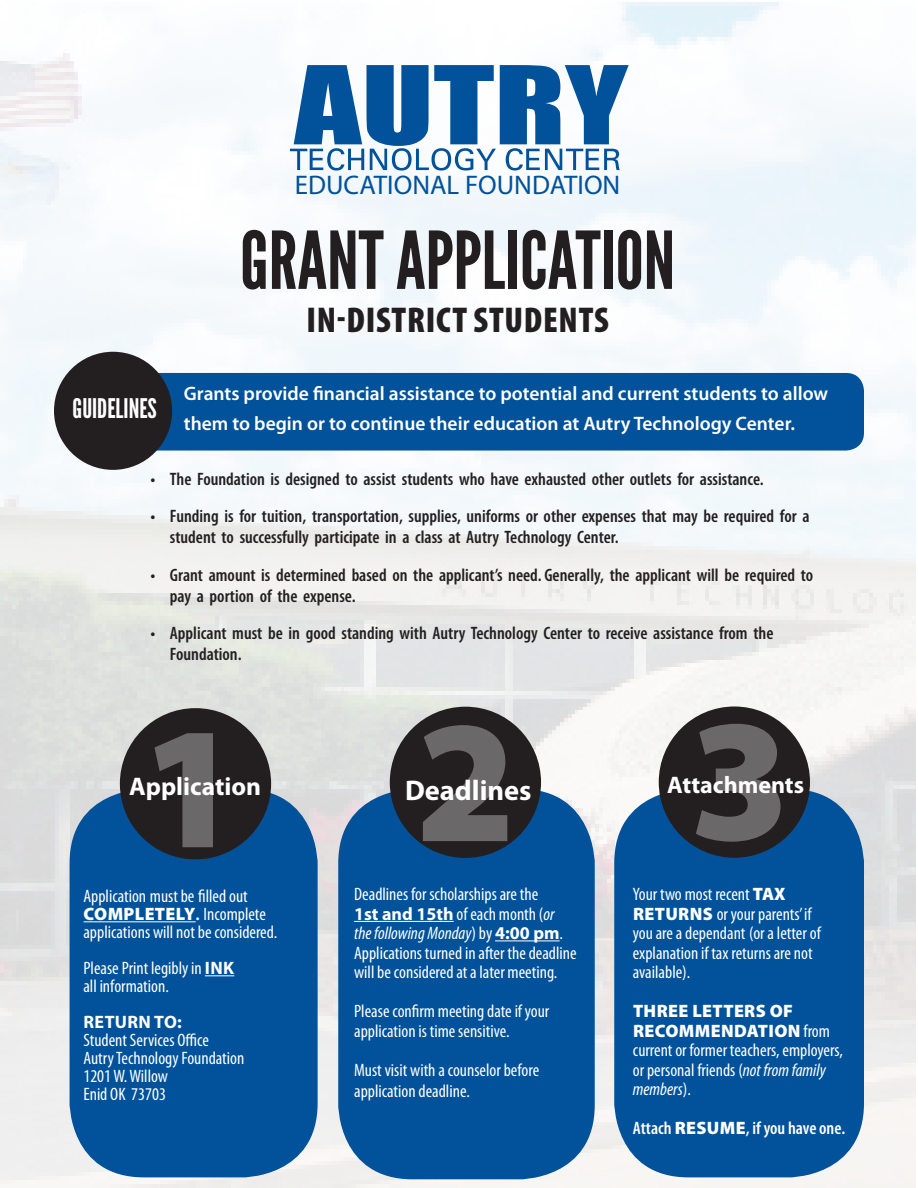
<style>
.page{position:relative;width:918px;height:1188px;background:#fff}
.page>*{position:absolute;margin:0;border:0;box-sizing:border-box;transform-origin:0 0}
.t1{font:900 175.5px "Myriad Pro";color:#fff}
.t2{font:79.5px "League Gothic";color:#231f20}
.t3{font:900 condensed 36px "Myriad Pro";letter-spacing:.02em;color:#231f20}
.t4{font:700 28.5px "Myriad Pro";color:#fff}
.t5{font:27px "Myriad Pro";color:#01529a}
.t6{font:27px "League Gothic";color:#fff}
.t7{font:700 25.5px "Myriad Pro";color:#fff}
.t8{font:700 24px "Myriad Pro";color:#fff}
.t9{font:600 19.5px/30px "Myriad Pro";color:#fff}
.t10{font:condensed 18px/19.5px "Myriad Pro";color:#fff}
.t11{font:600 condensed 18px/21px "Myriad Pro";color:#231f20}
.t12{font:600 condensed 18px "Myriad Pro";color:#fff}
.s1{font-weight:900;font-stretch:normal}
.s2{font-weight:600;font-stretch:normal}
.s3{font-weight:700;font-stretch:normal}
.s4{font-style:italic}
</style>
<div class="page">
<img style="left:0;top:2px;width:915px;height:1186px">
<div style="left:614px;top:789px;width:250px;height:388px;background:#01529a;border-radius:74px"></div>
<div style="left:659px;top:706px;width:151px;height:152px;background:#231f20;border-radius:50%"></div>
<div style="left:338px;top:789px;width:257px;height:390px;background:#01529a;border-radius:74px"></div>
<div style="left:390px;top:707px;width:151px;height:151px;background:#231f20;border-radius:50%"></div>
<div style="left:121px;top:373px;width:743px;height:78px;background:#01529a;border-radius:18px"></div>
<div style="left:70px;top:789px;width:248px;height:388px;background:#01529a;border-radius:74px"></div>
<hr style="left:84px;top:921px;width:112px;height:1px;background:#fff">
<svg style="left:205px;top:975px;width:29px;height:1px"></svg>
<div style="left:120px;top:708px;width:151px;height:151px;background:#231f20;border-radius:50%"></div>
<hr style="left:354px;top:921px;width:100px;height:1px;background:#fff">
<hr style="left:495px;top:940px;width:65px;height:1px;background:#fff">
<svg style="left:290px;top:65px;width:339px;height:106px"></svg>
<div style="left:54px;top:352px;width:118px;height:118px;background:#231f20;border-radius:50%"></div>
<p class="t6" style="left:73px;top:392px;width:86px">GUIDELINES</p>
<p class="t5" style="left:295px;top:170px;width:327px">EDUCATIONAL FOUNDATION</p>
<p class="t2" style="left:240px;top:213px;width:437px">GRANT APPLICATION</p>
<p class="t3" style="left:306px;top:300px;width:304px">IN-DISTRICT STUDENTS</p>
<p class="t9" style="left:184px;top:379px;width:646px">Grants provide financial assistance to potential and current students to allow them to begin or to continue their education at Autry Technology Center.</p>
<p class="t11" style="left:150px;top:469px;width:615px">• The Foundation is designed to assist students who have exhausted other outlets for assistance.</p>
<p class="t11" style="left:170px;top:506px;width:641px;text-indent:-20px">• Funding is for tuition, transportation, supplies, uniforms or other expenses that may be required for a student to successfully participate in a class at Autry Technology Center.</p>
<p class="t11" style="left:170px;top:565px;width:645px;text-indent:-20px">• Grant amount is determined based on the applicant’s need. Generally, the applicant will be required to pay a portion of the expense.</p>
<p class="t11" style="left:170px;top:623px;width:605px;text-indent:-20px">• Applicant must be in good standing with Autry Technology Center to receive assistance from the<br>Foundation.</p>
<h1 class="t1" style="left:141px;top:688px;width:102px">1</h1>
<p class="t7" style="left:129px;top:772px;width:133px">Application</p>
<p class="t10" style="left:83px;top:887px;width:195px;line-height:18px">Application must be filled out<br><span class="s1">COMPLETELY</span><span class="s2">.</span> Incomplete applications will not be considered.</p>
<p class="t10" style="left:83px;top:959px;width:152px;line-height:18px">Please Print legibly in <span class="s3">INK </span>all information.</p>
<p class="t10" style="left:83px;top:1013px;width:127px;line-height:18px"><span class="s3">RETURN TO:<br></span>Student Services Office</p>
<p class="t10" style="left:83px;top:1049px;width:162px">Autry Technology Foundation</p>
<p class="t10" style="left:83px;top:1067px;width:86px">1201 W. Willow</p>
<p class="t10" style="left:83px;top:1085px;width:84px">Enid OK 73703</p>
<h1 class="t1" style="left:416px;top:682px;width:102px">2</h1>
<p class="t4" style="left:405px;top:774px;width:128px">Deadlines</p>
<p class="t10" style="left:354px;top:885px;width:224px">Deadlines for scholarships are the<br><span class="s3">1st and 15th</span> of each month (<span class="s4">or<br>the following Monday</span>) by <span class="s3">4:00 pm</span>.<br>Applications turned in after the deadline will be considered at a later meeting.</p>
<p class="t10" style="left:354px;top:1002px;width:197px">Please confirm meeting date if your application is time sensitive.</p>
<p class="t10" style="left:354px;top:1059px;width:187px;line-height:21.6px">Must visit with a counselor before application deadline.</p>
<h1 class="t1" style="left:690px;top:681px;width:102px">3</h1>
<p class="t8" style="left:667px;top:771px;width:138px">Attachments</p>
<p class="t10" style="left:633px;top:885px;width:189px">Your two most recent <span class="s1">TAX<br>RETURNS</span> or your parents’ if you are a dependant (or a letter of explanation if tax returns are not available).</p>
<p class="t10" style="left:633px;top:1002px;width:212px"><span class="s1">THREE LETTERS OF<br>RECOMMENDATION</span> from current or former teachers, employers, or personal friends (<span class="s4">not from family members</span>).</p>
<p class="t12" style="left:633px;top:1118px;width:214px">Attach <span class="s1">RESUME</span>, if you have one.</p>
</div>
